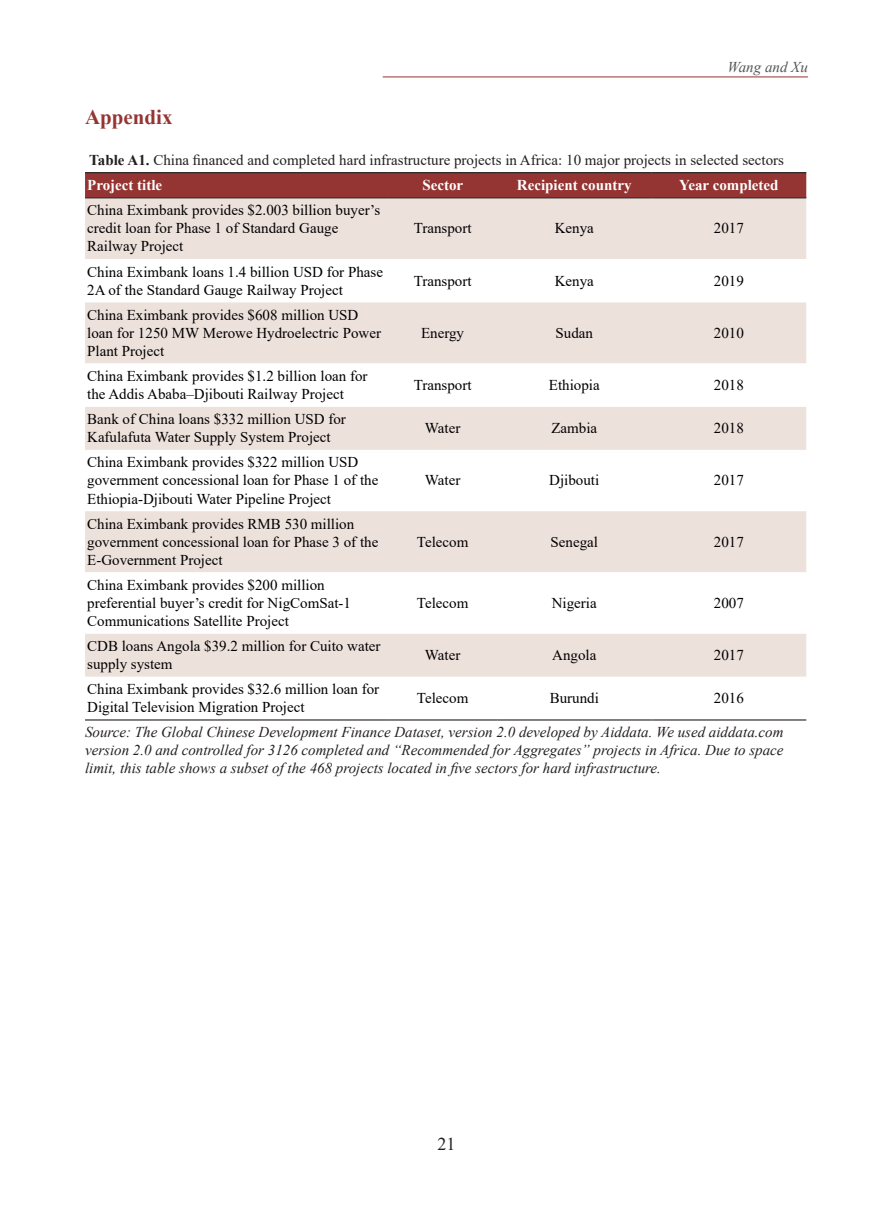
<style>
.page{position:relative;width:893px;height:1212px;background:#fff}
.page>*{position:absolute;margin:0;border:0;box-sizing:border-box;transform-origin:0 0}
.Heading_w_o_Num{font:700 21px "Times New Roman";color:#943533}
.t1{font:18px "Times New Roman";color:#231f20}
.t2{font:15px/18px "Times New Roman";color:#000}
.table_figure_footnot{font:italic 15px/18px "Times New Roman";color:#231f20;text-align:justify}
.Table_List{font:15px "Times New Roman";color:#231f20}
.t3{font:700 15px "Times New Roman";color:#fff}
.t4{font:italic 15px "Times New Roman";color:#545555}
.s1{font-weight:700}
</style>
<div class="page">
<hr style="left:383px;top:77px;width:425px;height:1px;background:#943533">
<div style="left:85px;top:173px;width:721px;height:24px;background:#943533"></div>
<div style="left:85px;top:198px;width:721px;height:61px;background:#ede1dc"></div>
<svg style="left:85px;top:302px;width:721px;height:375px;fill:#ede1dc"></svg>
<hr style="left:85px;top:172px;width:303px;height:1px;background:#231f20">
<hr style="left:388px;top:172px;width:109px;height:1px;background:#231f20">
<hr style="left:497px;top:172px;width:154px;height:1px;background:#231f20">
<hr style="left:651px;top:172px;width:155px;height:1px;background:#231f20">
<hr style="left:85px;top:719px;width:303px;height:1px;background:#231f20">
<hr style="left:388px;top:719px;width:109px;height:1px;background:#231f20">
<hr style="left:497px;top:719px;width:154px;height:1px;background:#231f20">
<hr style="left:651px;top:719px;width:155px;height:1px;background:#231f20">
<hr style="left:85px;top:197px;width:303px;height:1px;background:#231f20">
<hr style="left:388px;top:197px;width:109px;height:1px;background:#231f20">
<hr style="left:497px;top:197px;width:154px;height:1px;background:#231f20">
<hr style="left:651px;top:197px;width:155px;height:1px;background:#231f20">
<p class="t4" style="left:728px;top:57px;width:82px">Wang and Xu</p>
<p class="Heading_w_o_Num" style="left:85px;top:102px;width:89px">Appendix</p>
<p class="Table_List" style="left:89px;top:150px;width:696px"><span class="s1">Table A1.</span> China financed and completed hard infrastructure projects in Africa: 10 major projects in selected sectors</p>
<p class="t3" style="left:87px;top:174px;width:77px">Project title</p>
<p class="t3" style="left:422px;top:174px;width:42px">Sector</p>
<p class="t3" style="left:517px;top:174px;width:116px">Recipient country</p>
<p class="t3" style="left:679px;top:174px;width:101px">Year completed</p>
<p class="t2" style="left:87px;top:201px;width:295px">China Eximbank provides $2.003 billion buyer’s credit loan for Phase 1 of Standard Gauge<br>Railway Project</p>
<p class="t2" style="left:414px;top:219px;width:59px">Transport</p>
<p class="t2" style="left:555px;top:219px;width:41px">Kenya</p>
<p class="t2" style="left:714px;top:219px;width:31px">2017</p>
<p class="t2" style="left:87px;top:262px;width:297px">China Eximbank loans 1.4 billion USD for Phase<br>2A of the Standard Gauge Railway Project</p>
<p class="t2" style="left:414px;top:271px;width:59px">Transport</p>
<p class="t2" style="left:555px;top:271px;width:41px">Kenya</p>
<p class="t2" style="left:714px;top:271px;width:31px">2019</p>
<p class="t2" style="left:87px;top:305px;width:295px">China Eximbank provides $608 million USD loan for 1250 MW Merowe Hydroelectric Power<br>Plant Project</p>
<p class="t2" style="left:421px;top:323px;width:45px">Energy</p>
<p class="t2" style="left:555px;top:323px;width:39px">Sudan</p>
<p class="t2" style="left:714px;top:323px;width:31px">2010</p>
<p class="t2" style="left:87px;top:367px;width:282px">China Eximbank provides $1.2 billion loan for the Addis Ababa–Djibouti Railway Project</p>
<p class="t2" style="left:414px;top:376px;width:59px">Transport</p>
<p class="t2" style="left:549px;top:376px;width:52px">Ethiopia</p>
<p class="t2" style="left:714px;top:376px;width:31px">2018</p>
<p class="t2" style="left:87px;top:410px;width:260px">Bank of China loans $332 million USD for<br>Kafulafuta Water Supply System Project</p>
<p class="t2" style="left:425px;top:419px;width:37px">Water</p>
<p class="t2" style="left:551px;top:419px;width:47px">Zambia</p>
<p class="t2" style="left:714px;top:419px;width:31px">2018</p>
<p class="t2" style="left:87px;top:453px;width:293px">China Eximbank provides $322 million USD government concessional loan for Phase 1 of the<br>Ethiopia-Djibouti Water Pipeline Project</p>
<p class="t2" style="left:425px;top:471px;width:37px">Water</p>
<p class="t2" style="left:549px;top:471px;width:52px">Djibouti</p>
<p class="t2" style="left:714px;top:471px;width:31px">2017</p>
<p class="t2" style="left:87px;top:514px;width:293px">China Eximbank provides RMB 530 million government concessional loan for Phase 3 of the<br>E-Government Project</p>
<p class="t2" style="left:87px;top:575px;width:265px">China Eximbank provides $200 million preferential buyer’s credit for NigComSat-1<br>Communications Satellite Project</p>
<p class="t2" style="left:417px;top:532px;width:53px">Telecom</p>
<p class="t2" style="left:550px;top:532px;width:49px">Senegal</p>
<p class="t2" style="left:714px;top:532px;width:31px">2017</p>
<p class="t2" style="left:417px;top:593px;width:53px">Telecom</p>
<p class="t2" style="left:552px;top:593px;width:46px">Nigeria</p>
<p class="t2" style="left:714px;top:593px;width:31px">2007</p>
<p class="t2" style="left:87px;top:637px;width:295px">CDB loans Angola $39.2 million for Cuito water supply system</p>
<p class="t2" style="left:425px;top:646px;width:37px">Water</p>
<p class="t2" style="left:552px;top:646px;width:46px">Angola</p>
<p class="t2" style="left:714px;top:646px;width:31px">2017</p>
<p class="t2" style="left:87px;top:680px;width:294px">China Eximbank provides $32.6 million loan for<br>Digital Television Migration Project</p>
<p class="t2" style="left:417px;top:689px;width:53px">Telecom</p>
<p class="t2" style="left:550px;top:689px;width:51px">Burundi</p>
<p class="t2" style="left:714px;top:689px;width:31px">2016</p>
<p class="table_figure_footnot" style="left:85px;top:723px;width:700px">Source: The Global Chinese Development Finance Dataset, version 2.0 developed by Aiddata. We used aiddata.com version 2.0 and controlled for 3126 completed and “Recommended for Aggregates” projects in Africa. Due to space limit, this table shows a subset of the 468 projects located in five sectors for hard infrastructure.</p>
<p class="t1" style="left:437px;top:1132px;width:19px">21</p>
</div>
